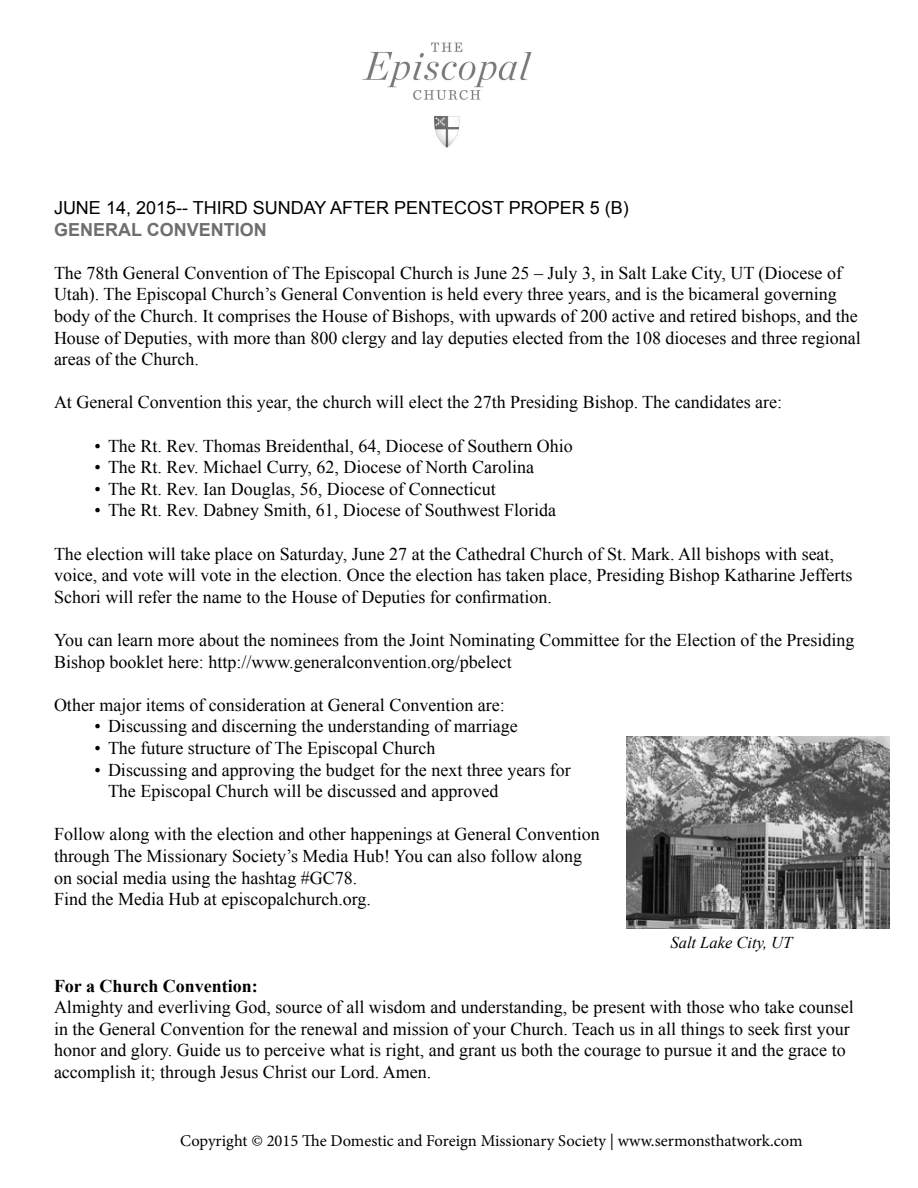
<style>
.page{position:relative;width:918px;height:1188px;background:#fff}
.page>*{position:absolute;margin:0;border:0;box-sizing:border-box;transform-origin:0 0}
.t1{font:18px/21.6px "Times New Roman";color:#000}
.t2{font:18px "Arial";color:#000}
.t3{font:700 18px "Times New Roman";color:#000}
.t4{font:700 18px "Arial";color:#6e6e6e}
.t5{font:16.5px "Minion Pro";color:#000}
.t6{font:italic 16.5px "Times New Roman";color:#000}
</style>
<div class="page">
<img style="left:626px;top:736px;width:263px;height:193px">
<img style="left:362px;top:42px;width:170px;height:106px">
<p class="t2" style="left:54px;top:196px;width:576px">JUNE 14, 2015-- THIRD SUNDAY AFTER PENTECOST PROPER 5 (B)</p>
<p class="t4" style="left:54px;top:217px;width:214px">GENERAL CONVENTION</p>
<p class="t1" style="left:54px;top:262px;width:808px">The 78th General Convention of The Episcopal Church is June 25 – July 3, in Salt Lake City, UT (Diocese of Utah). The Episcopal Church’s General Convention is held every three years, and is the bicameral governing body of the Church. It comprises the House of Bishops, with upwards of 200 active and retired bishops, and the House of Deputies, with more than 800 clergy and lay deputies elected from the 108 dioceses and three regional areas of the Church.</p>
<p class="t1" style="left:54px;top:391px;width:730px">At General Convention this year, the church will elect the 27th Presiding Bishop. The candidates are:</p>
<p class="t1" style="left:94px;top:435px;width:480px">• The Rt. Rev. Thomas Breidenthal, 64, Diocese of Southern Ohio</p>
<p class="t1" style="left:94px;top:456px;width:441px">• The Rt. Rev. Michael Curry, 62, Diocese of North Carolina</p>
<p class="t1" style="left:94px;top:478px;width:403px">• The Rt. Rev. Ian Douglas, 56, Diocese of Connecticut</p>
<p class="t1" style="left:94px;top:499px;width:463px">• The Rt. Rev. Dabney Smith, 61, Diocese of Southwest Florida</p>
<p class="t1" style="left:54px;top:543px;width:800px">The election will take place on Saturday, June 27 at the Cathedral Church of St. Mark. All bishops with seat, voice, and vote will vote in the election. Once the election has taken place, Presiding Bishop Katharine Jefferts<br>Schori will refer the name to the House of Deputies for confirmation.</p>
<p class="t1" style="left:54px;top:629px;width:802px">You can learn more about the nominees from the Joint Nominating Committee for the Election of the Presiding<br>Bishop booklet here: http://www.generalconvention.org/pbelect</p>
<p class="t1" style="left:54px;top:694px;width:452px">Other major items of consideration at General Convention are:</p>
<p class="t1" style="left:94px;top:715px;width:425px">• Discussing and discerning the understanding of marriage</p>
<p class="t1" style="left:94px;top:737px;width:343px">• The future structure of The Episcopal Church</p>
<p class="t1" style="left:94px;top:759px;width:478px">• Discussing and approving the budget for the next three years for</p>
<p class="t1" style="left:108px;top:780px;width:392px">The Episcopal Church will be discussed and approved</p>
<p class="t1" style="left:54px;top:823px;width:547px">Follow along with the election and other happenings at General Convention</p>
<p class="t1" style="left:54px;top:845px;width:530px">through The Missionary Society’s Media Hub! You can also follow along</p>
<p class="t1" style="left:54px;top:867px;width:305px">on social media using the hashtag #GC78.</p>
<p class="t1" style="left:54px;top:888px;width:319px">Find the Media Hub at episcopalchurch.org.</p>
<p class="t6" style="left:670px;top:932px;width:123px">Salt Lake City, UT</p>
<p class="t3" style="left:54px;top:973px;width:205px">For a Church Convention:</p>
<p class="t1" style="left:54px;top:996px;width:801px">Almighty and everliving God, source of all wisdom and understanding, be present with those who take counsel in the General Convention for the renewal and mission of your Church. Teach us in all things to seek first your honor and glory. Guide us to perceive what is right, and grant us both the courage to pursue it and the grace to accomplish it; through Jesus Christ our Lord. Amen.</p>
<p class="t5" style="left:180px;top:1130px;width:624px">Copyright © 2015 The Domestic and Foreign Missionary Society | www.sermonsthatwork.com</p>
</div>
